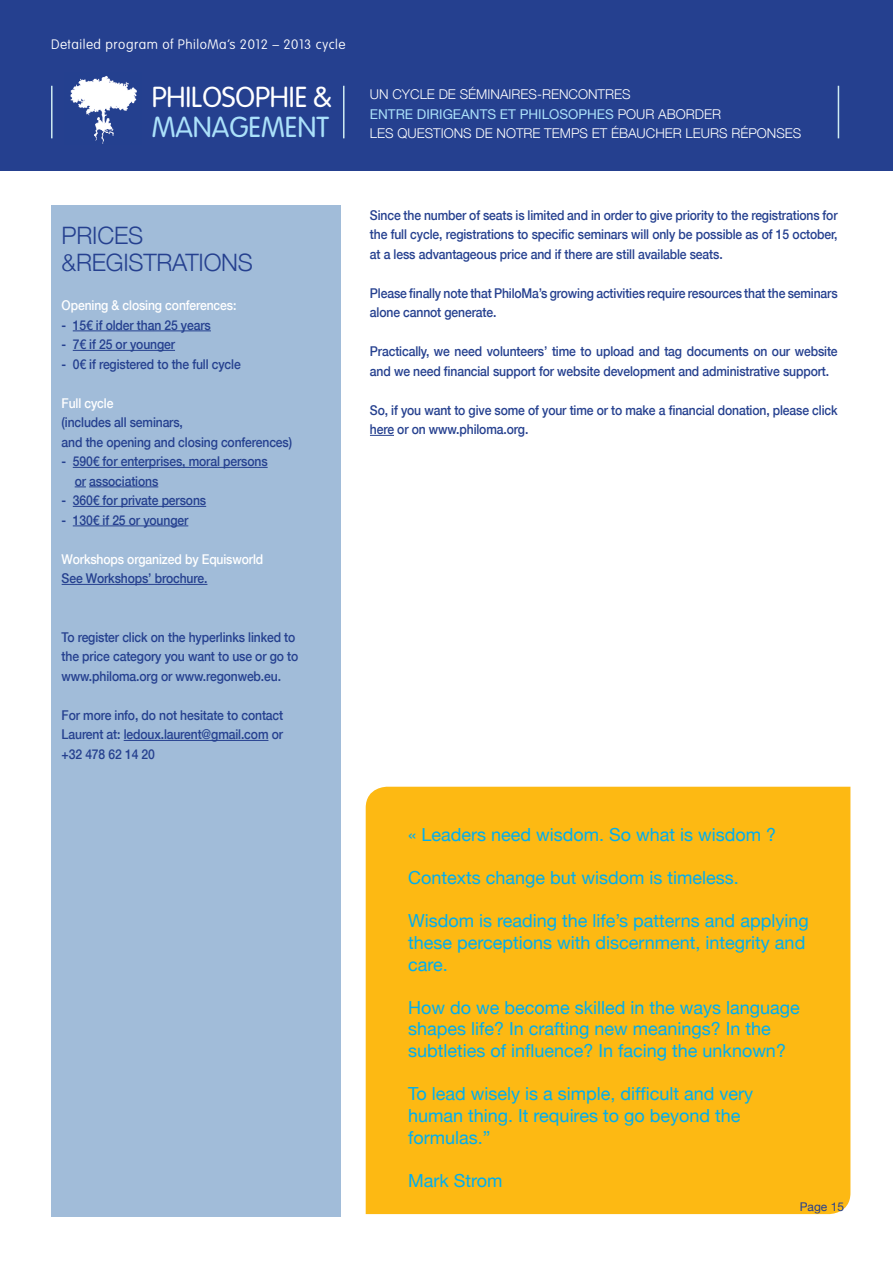
<style>
.page{position:relative;width:893px;height:1263px;background:#fff}
.page>*{position:absolute;margin:0;border:0;box-sizing:border-box;transform-origin:0 0}
.t1{font:300 28.5px "VAG Rounded Std";color:#fff}
.t2{font:300 28.5px "VAG Rounded Std";color:#abe1fa}
.t3{font:300 24px/27px "Helvetica Neue";letter-spacing:-.01em;color:#25408f}
.t4{font:18px/21.6px "Helvetica Neue";color:#00aeef}
.t5{font:500 13.5px/19.5px "Helvetica Neue";letter-spacing:-.01em;color:#25408f;scale:.9 1}
.t6{font:300 13.5px/19.5px "Helvetica Neue";color:#fff}
.t7{font:500 13.5px "Helvetica Neue";letter-spacing:-.01em;color:#fff;scale:.9 1}
.t8{font:100 13.5px "VAG Rounded Std";letter-spacing:.04em;color:#fff}
.t9{font:12px "Helvetica Neue";color:#25408f}
.s1{font-weight:400;color:#abe1fa}
</style>
<div class="page">
<svg style="left:370px;top:435px;width:24px;height:1px"></svg>
<div style="left:51px;top:205px;width:289px;height:1011px;background:#a1bcd9"></div>
<hr style="left:73px;top:330px;width:138px;height:1px;background:#25408f">
<hr style="left:73px;top:350px;width:102px;height:1px;background:#25408f">
<hr style="left:73px;top:467px;width:195px;height:1px;background:#25408f">
<hr style="left:89px;top:486px;width:69px;height:1px;background:#25408f">
<hr style="left:73px;top:506px;width:133px;height:1px;background:#25408f">
<hr style="left:73px;top:525px;width:115px;height:1px;background:#25408f">
<hr style="left:62px;top:584px;width:145px;height:1px;background:#25408f">
<hr style="left:124px;top:740px;width:144px;height:1px;background:#25408f">
<div style="left:0;top:0;width:893px;height:170px;background:#25408f"></div>
<img style="left:70px;top:75px;width:67px;height:69px">
<hr style="left:343px;top:86px;width:1px;height:52px;background:#d0ecf1">
<hr style="left:838px;top:86px;width:1px;height:52px;background:#d0ecf1">
<hr style="left:51px;top:86px;width:2px;height:52px;background:#d0ecf1">
<div style="left:366px;top:787px;width:484px;height:427px;background:#fdb913"></div>
<p class="t8" style="left:51px;top:36px;width:296px">Detailed program of PhiloMa’s 2012 – 2013 cycle</p>
<h1 class="t1" style="left:152px;top:81px;width:182px">PHILOSOPHIE &amp;</h1>
<h1 class="t2" style="left:152px;top:111px;width:179px">MANAGEMENT</h1>
<p class="t6" style="left:370px;top:84px;width:433px">UN CYCLE DE SÉMINAIRES-RENCONTRES<br><span class="s1">entre dirigeants et philosophes</span> POUR ABORDER<br>LES QUESTIONS DE NOTRE TEMPS ET ÉBAUCHER LEURS RÉPONSES</p>
<h2 class="t3" style="left:62px;top:222px;width:193px">PRICES &amp;REGISTRATIONS</h2>
<p class="t7" style="left:62px;top:297px;width:196px">Opening &amp; closing conferences:</p>
<p class="t5" style="left:62px;top:315px;width:167px">- 15€ if older than 25 years</p>
<p class="t5" style="left:62px;top:335px;width:128px">- 7€ if 25 or younger</p>
<p class="t5" style="left:62px;top:354px;width:201px">- 0€ if registered to the full cycle</p>
<p class="t7" style="left:62px;top:395px;width:59px">Full cycle</p>
<p class="t5" style="left:62px;top:413px;width:258px">(includes all seminars,<br>and the opening and closing conferences)</p>
<p class="t5" style="left:75px;top:452px;width:216px;text-indent:-13px">- 590€ for enterprises, moral persons or associations</p>
<p class="t5" style="left:62px;top:491px;width:162px">- 360€ for private persons</p>
<p class="t5" style="left:62px;top:510px;width:142px">- 130€ if 25 or younger</p>
<p class="t7" style="left:62px;top:551px;width:226px">Workshops organized by Equisworld</p>
<p class="t5" style="left:62px;top:569px;width:163px">See Workshops’ brochure.</p>
<p class="t5" style="left:62px;top:627px;width:264px">To register click on the hyperlinks linked to the price category you want to use or go to www.philoma.org or www.regonweb.eu.</p>
<p class="t5" style="left:62px;top:705px;width:248px;text-align:justify">For more info, do not hesitate to contact Laurent at: ledoux.laurent@gmail.com or +32 478 62 14 20</p>
<p class="t5" style="left:370px;top:205px;width:521px;text-align:justify">Since the number of seats is limited and in order to give priority to the registrations for the full cycle, registrations to specific seminars will only be possible as of 15 october, at a less advantageous price and if there are still available seats.</p>
<p class="t5" style="left:370px;top:283px;width:521px">Please finally note that PhiloMa’s growing activities require resources that the seminars alone cannot generate.</p>
<p class="t5" style="left:370px;top:342px;width:521px">Practically, we need volunteers’ time to upload and tag documents on our website and we need financial support for website development and administrative support.</p>
<p class="t5" style="left:370px;top:400px;width:521px">So, if you want to give some of your time or to make a financial donation, please click here or on www.philoma.org.</p>
<h3 class="t4" style="left:408px;top:824px;width:370px">« Leaders need wisdom. So what is wisdom ?</h3>
<h3 class="t4" style="left:408px;top:867px;width:332px">Contexts change but wisdom is timeless.</h3>
<h3 class="t4" style="left:408px;top:910px;width:402px">Wisdom is reading the life’s patterns and applying these perceptions with discernment, integrity and care.</h3>
<h3 class="t4" style="left:408px;top:996px;width:393px">How do we become skilled in the ways language shapes life? I n crafting new meanings? I n the subtleties of influence? I n facing the unknown?</h3>
<h3 class="t4" style="left:408px;top:1083px;width:347px">To lead wisely is a simple, difficult and very human thing. It requires to go beyond the formulas.”</h3>
<h3 class="t4" style="left:408px;top:1169px;width:96px">Mark Strom</h3>
<p class="t9" style="left:800px;top:1199px;width:46px">Page 15</p>
</div>
